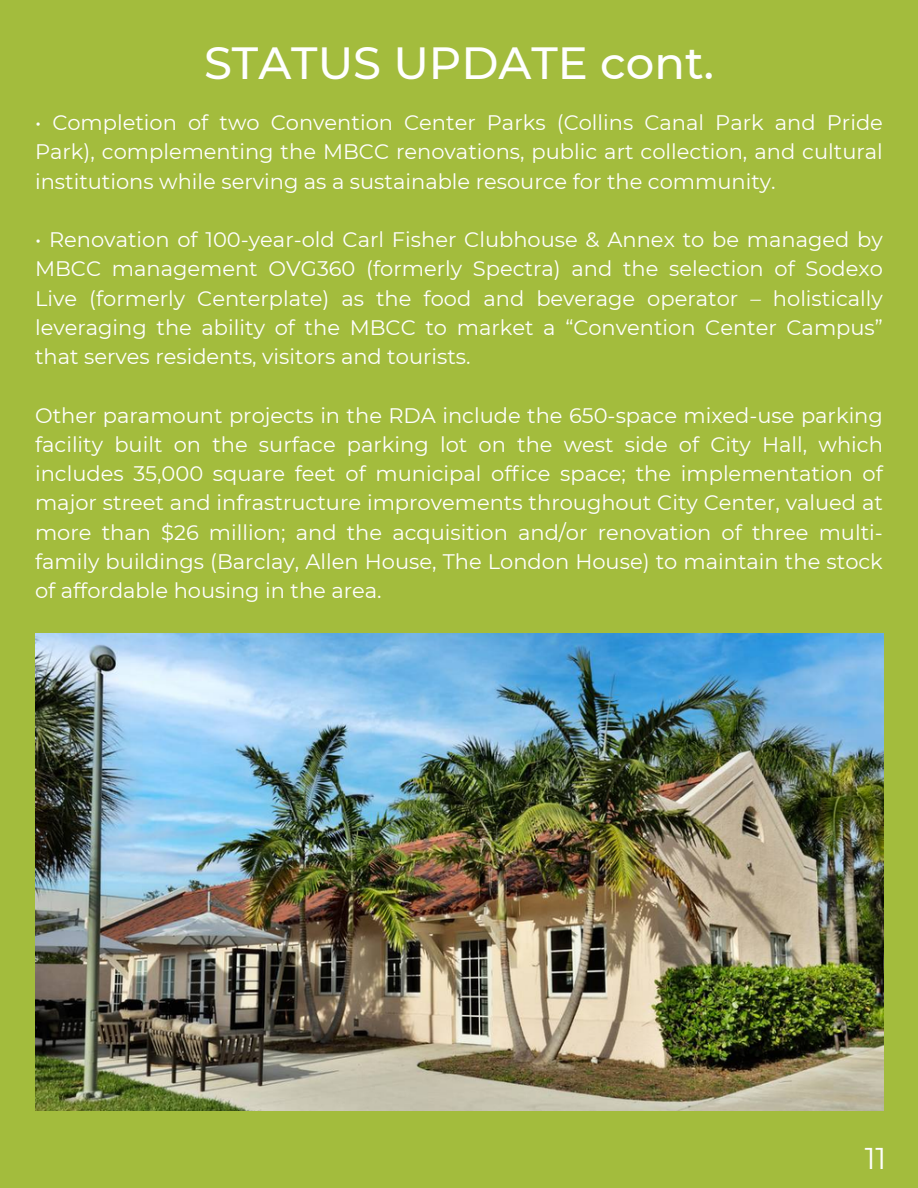
<style>
.page{position:relative;width:918px;height:1188px;background:#a3bc3d}
.page>*{position:absolute;margin:0;border:0;box-sizing:border-box;transform-origin:0 0}
.t1{font:500 45px "Montserrat";color:#fff}
.t2{font:30px "Montserrat";color:#fff}
.t3{font:21px/29.2px "Montserrat";color:#fff;text-align:justify}
</style>
<div class="page">
<img style="left:35px;top:633px;width:848px;height:477px">
<p class="t1" style="left:204px;top:36px;width:511px">STATUS UPDATE cont.</p>
<p class="t3" style="left:35px;top:108px;width:849px">• Completion of two Convention Center Parks (Collins Canal Park and Pride Park), complementing the MBCC renovations, public art collection, and cultural institutions while serving as a sustainable resource for the community.</p>
<p class="t3" style="left:35px;top:225px;width:849px">• Renovation of 100-year-old Carl Fisher Clubhouse &amp; Annex to be managed by MBCC management OVG360 (formerly Spectra) and the selection of Sodexo Live (formerly Centerplate) as the food and beverage operator – holistically leveraging the ability of the MBCC to market a “Convention Center Campus” that serves residents, visitors and tourists.</p>
<p class="t3" style="left:35px;top:401px;width:849px">Other paramount projects in the RDA include the 650-space mixed-use parking facility built on the surface parking lot on the west side of City Hall, which includes 35,000 square feet of municipal office space; the implementation of major street and infrastructure improvements throughout City Center, valued at more than $26 million; and the acquisition and/or renovation of three multi&shy;family buildings (Barclay, Allen House, The London House) to maintain the stock of affordable housing in the area.</p>
<p class="t2" style="left:865px;top:1140px;width:23px">11</p>
</div>
